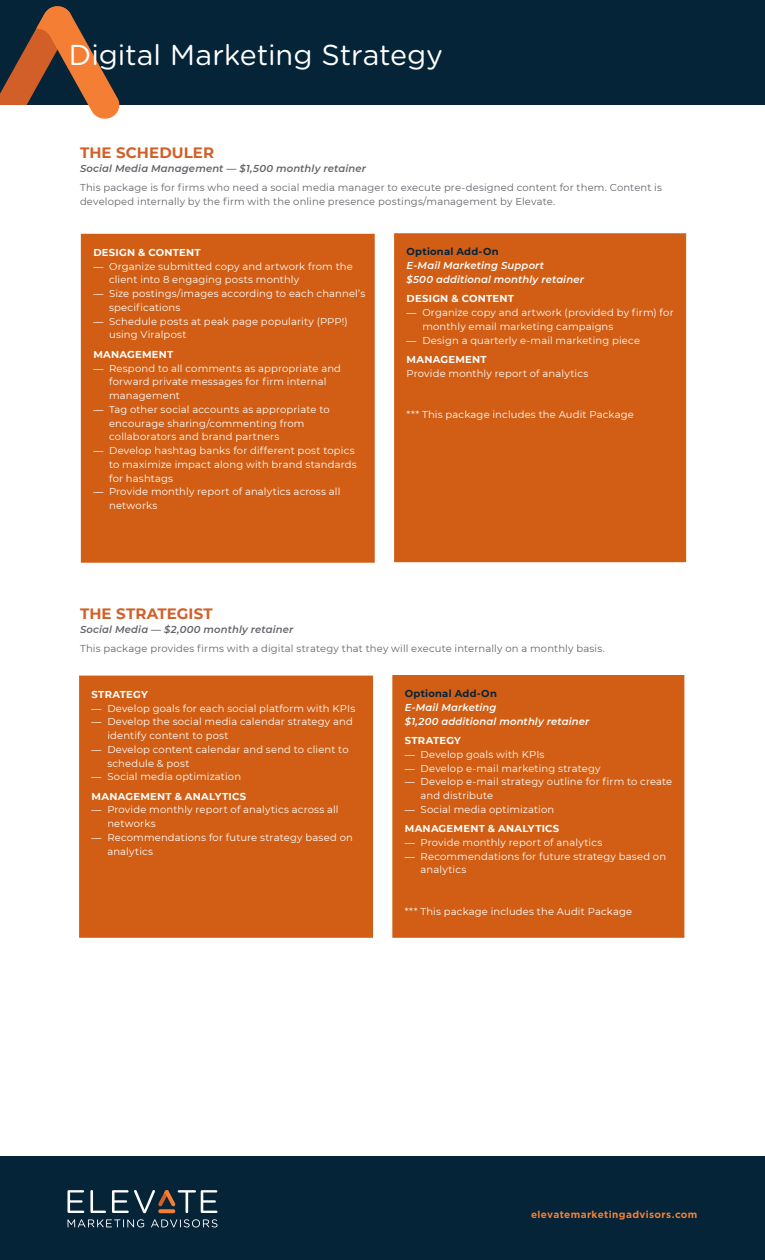
<style>
.page{position:relative;width:765px;height:1260px;background:#fff}
.page>*{position:absolute;margin:0;border:0;box-sizing:border-box;transform-origin:0 0}
.t1{font:28.75px "Gotham Rounded";color:#fff}
.t2{font:700 15px "Montserrat";letter-spacing:.01em;color:#d25f27}
.t3{font:10px/13.8px "Montserrat";letter-spacing:.015em;color:#fff}
.t4{font:10px/13.8px "Montserrat";letter-spacing:.015em;color:#63656a}
.t5{font:italic 600 10px/13.8px "Montserrat";letter-spacing:.015em;color:#fff}
.t6{font:italic 600 10px "Montserrat";letter-spacing:.015em;color:#63656a}
.t7{font:700 10px "Montserrat";letter-spacing:.025em;color:#fff}
.t8{font:700 10px "Gotham";letter-spacing:.04em;color:#f47f34}
.t9{font:700 10px "Montserrat";letter-spacing:.02em;color:#052438}
.s1{font-family:"Avenir"}
.s2{font-weight:700}
</style>
<div class="page">
<div style="left:0;top:0;width:765px;height:105px;background:#052438"></div>
<div style="left:0;top:1156px;width:765px;height:104px;background:#052438"></div>
<svg style="left:0;top:6px;width:120px;height:113px"></svg>
<svg style="left:68px;top:1190px;width:16px;height:23px"></svg>
<svg style="left:90px;top:1190px;width:16px;height:23px"></svg>
<svg style="left:67px;top:1219px;width:77px;height:9px"></svg>
<svg style="left:151px;top:1219px;width:67px;height:9px"></svg>
<svg style="left:112px;top:1190px;width:105px;height:23px"></svg>
<div style="left:0;top:105px;width:84px;height:19px;background:#fff"></div>
<div style="left:80px;top:676px;width:292px;height:261px;background:#d15e14"></div>
<div style="left:79px;top:676px;width:294px;height:262px;border:1px solid #d15e14"></div>
<div style="left:393px;top:676px;width:291px;height:261px;background:#d15e14"></div>
<div style="left:392px;top:675px;width:292px;height:263px;border:1px solid #d15e14"></div>
<div style="left:81px;top:234px;width:293px;height:328px;background:#d15e14"></div>
<div style="left:81px;top:234px;width:294px;height:329px;border:1px solid #d15e14"></div>
<div style="left:395px;top:234px;width:291px;height:328px;background:#d15e14"></div>
<div style="left:394px;top:233px;width:292px;height:329px;border:1px solid #d15e14"></div>
<p class="t1" style="left:69px;top:35px;width:376px">Digital Marketing Strategy</p>
<h2 class="t2" style="left:80px;top:142px;width:136px">THE SCHEDULER</h2>
<p class="t6" style="left:80px;top:161px;width:288px">Social Media Management — $1,500 monthly retainer</p>
<p class="t4" style="left:80px;top:180px;width:584px">This package is for firms who need a social media manager to execute pre-designed content for them. Content is developed internally by the firm with the online presence postings/management by Elevate.</p>
<p class="t7" style="left:93px;top:245px;width:109px">DESIGN &amp; CONTENT</p>
<p class="t3" style="left:109px;top:259px;width:245px;text-indent:-16px"><span class="s1">—</span> Organize submitted copy and artwork from the client into 8 engaging posts monthly</p>
<p class="t3" style="left:109px;top:286px;width:258px;text-indent:-16px"><span class="s1">—</span> Size postings/images according to each channel’s specifications</p>
<p class="t3" style="left:109px;top:314px;width:240px;text-indent:-16px"><span class="s1">—</span> Schedule posts at peak page popularity (PPP!) using Viralpost</p>
<p class="t7" style="left:93px;top:347px;width:82px">MANAGEMENT</p>
<p class="t3" style="left:109px;top:361px;width:233px;text-indent:-16px"><span class="s1">—</span> Respond to all comments as appropriate and forward private messages for firm internal management</p>
<p class="t3" style="left:109px;top:402px;width:222px;text-indent:-16px"><span class="s1">—</span> Tag other social accounts as appropriate to encourage sharing/commenting from collaborators and brand partners</p>
<p class="t3" style="left:109px;top:443px;width:249px;text-indent:-16px"><span class="s1">—</span> Develop hashtag banks for different post topics to maximize impact along with brand standards for hashtags</p>
<p class="t3" style="left:109px;top:485px;width:233px;text-indent:-16px"><span class="s1">—</span> Provide monthly report of analytics across all networks</p>
<p class="t9" style="left:407px;top:245px;width:94px">Optional Add-On</p>
<p class="t5" style="left:407px;top:258px;width:179px">E-Mail Marketing Support<br>$500 additional monthly retainer</p>
<p class="t7" style="left:407px;top:292px;width:109px">DESIGN &amp; CONTENT</p>
<p class="t3" style="left:422px;top:305px;width:253px;text-indent:-16px"><span class="s1">—</span> Organize copy and artwork (provided by firm) for monthly email marketing campaigns</p>
<p class="t3" style="left:407px;top:330px;width:235px;line-height:19.4px"><span class="s1">—</span> Design a quarterly e-mail marketing piece<br><span class="s2">MANAGEMENT</span></p>
<p class="t3" style="left:407px;top:366px;width:183px">Provide monthly report of analytics</p>
<p class="t3" style="left:407px;top:407px;width:229px">*** This package includes the Audit Package</p>
<h2 class="t2" style="left:80px;top:603px;width:134px">THE STRATEGIST</h2>
<p class="t6" style="left:80px;top:622px;width:215px">Social Media — $2,000 monthly retainer</p>
<p class="t4" style="left:80px;top:641px;width:526px">This package provides firms with a digital strategy that they will execute internally on a monthly basis.</p>
<p class="t7" style="left:92px;top:687px;width:58px">STRATEGY</p>
<p class="t3" style="left:92px;top:701px;width:265px"><span class="s1">—</span> Develop goals for each social platform with KPIs</p>
<p class="t3" style="left:107px;top:714px;width:247px;text-indent:-16px"><span class="s1">—</span> Develop the social media calendar strategy and identify content to post</p>
<p class="t3" style="left:107px;top:742px;width:243px;text-indent:-16px"><span class="s1">—</span> Develop content calendar and send to client to schedule &amp; post</p>
<p class="t3" style="left:92px;top:767px;width:156px;line-height:19.4px"><span class="s1">—</span> Social media optimization<br><span class="s2">MANAGEMENT &amp; ANALYTICS</span></p>
<p class="t3" style="left:107px;top:803px;width:233px;text-indent:-16px"><span class="s1">—</span> Provide monthly report of analytics across all networks</p>
<p class="t3" style="left:107px;top:830px;width:247px;text-indent:-16px"><span class="s1">—</span> Recommendations for future strategy based on analytics</p>
<p class="t9" style="left:405px;top:686px;width:94px">Optional Add-On</p>
<p class="t5" style="left:405px;top:700px;width:186px">E-Mail Marketing<br>$1,200 additional monthly retainer</p>
<p class="t7" style="left:405px;top:733px;width:58px">STRATEGY</p>
<p class="t3" style="left:405px;top:747px;width:141px"><span class="s1">—</span> Develop goals with KPIs</p>
<p class="t3" style="left:405px;top:761px;width:197px"><span class="s1">—</span> Develop e-mail marketing strategy</p>
<p class="t3" style="left:421px;top:775px;width:253px;text-indent:-16px"><span class="s1">—</span> Develop e-mail strategy outline for firm to create and distribute</p>
<p class="t3" style="left:405px;top:799px;width:156px;line-height:19.4px"><span class="s1">—</span> Social media optimization<br><span class="s2">MANAGEMENT &amp; ANALYTICS</span></p>
<p class="t3" style="left:405px;top:835px;width:199px"><span class="s1">—</span> Provide monthly report of analytics</p>
<p class="t3" style="left:421px;top:849px;width:247px;text-indent:-16px"><span class="s1">—</span> Recommendations for future strategy based on analytics</p>
<p class="t3" style="left:405px;top:904px;width:229px">*** This package includes the Audit Package</p>
<p class="t8" style="left:531px;top:1209px;width:168px">elevatemarketingadvisors.com</p>
</div>
